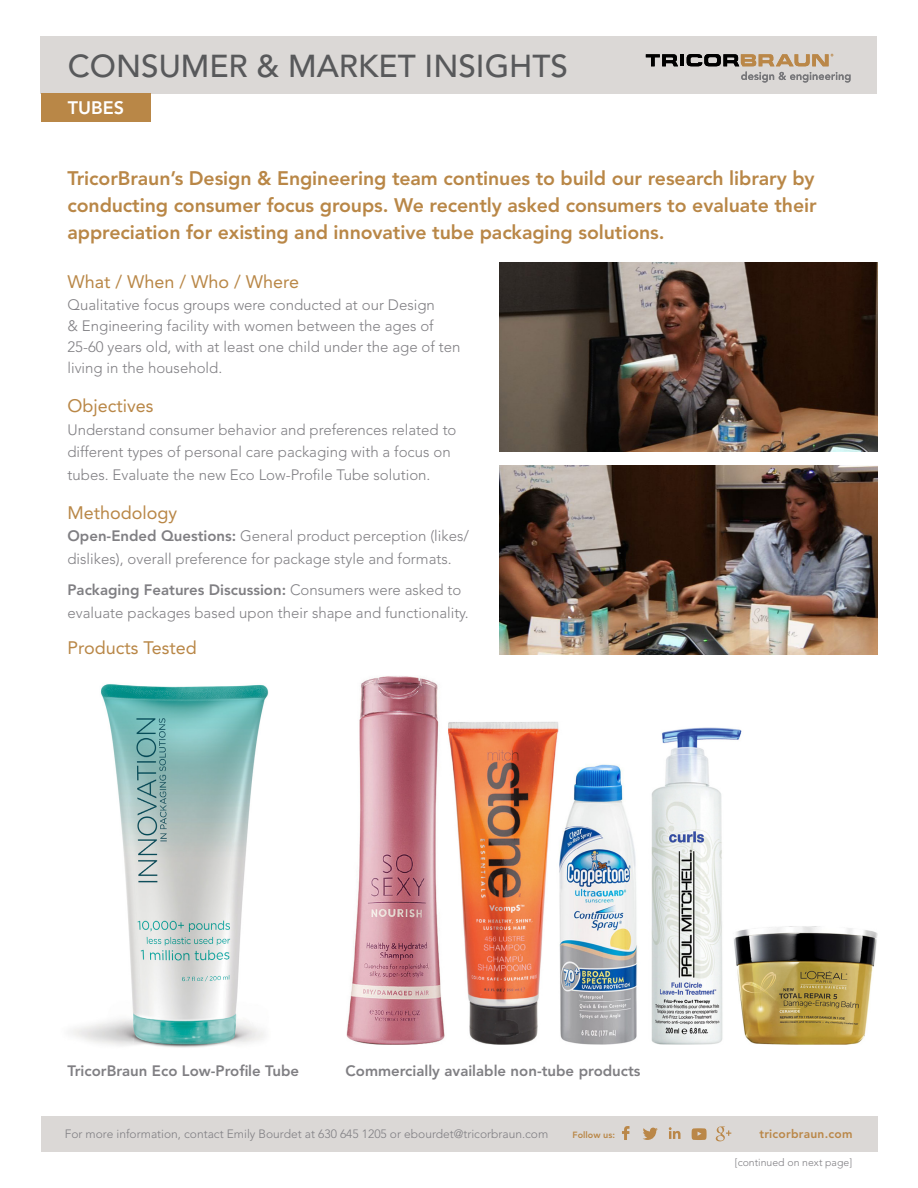
<style>
.page{position:relative;width:918px;height:1188px;background:#fff}
.page>*{position:absolute;margin:0;border:0;box-sizing:border-box;transform-origin:0 0}
.t1{font:500 31.5px "Avenir";color:#58595b}
.t2{font:800 19.5px/27px "Avenir";letter-spacing:-.005em;color:#b98747;text-align:justify}
.t3{font:18px "Avenir";color:#b98747}
.t4{font:800 18px "Avenir";color:#fff}
.t5{font:300 15px/22.5px "Avenir";color:#807f83}
.t6{font:800 15px "Avenir";color:#807f83}
.t7{font:300 12px "Avenir";color:#807f83}
.t8{font:800 12px "Avenir";letter-spacing:.02em;color:#ba8748}
.t9{font:300 10.5px "Avenir";color:#807f83}
.t10{font:800 9px "Avenir";color:#b98747}
.s1{font-weight:800}
</style>
<div class="page">
<div style="left:41px;top:37px;width:836px;height:57px;background:#dbd8d6"></div>
<img style="left:71px;top:684px;width:198px;height:364px">
<img style="left:346px;top:676px;width:532px;height:368px">
<div style="left:41px;top:1116px;width:836px;height:35px;background:#dbd8d6"></div>
<svg style="left:669px;top:1127px;width:12px;height:12px"></svg>
<svg style="left:643px;top:1128px;width:15px;height:12px"></svg>
<svg style="left:716px;top:1126px;width:15px;height:15px"></svg>
<svg style="left:692px;top:1128px;width:15px;height:12px"></svg>
<svg style="left:622px;top:1126px;width:8px;height:14px"></svg>
<div style="left:41px;top:94px;width:109px;height:28px;background:#b98747"></div>
<svg style="left:741px;top:72px;width:109px;height:11px"></svg>
<hr style="left:680px;top:54px;width:4px;height:12px;background:#000">
<svg style="left:687px;top:54px;width:146px;height:12px"></svg>
<svg style="left:646px;top:54px;width:32px;height:12px"></svg>
<img style="left:499px;top:465px;width:378px;height:189px">
<img style="left:500px;top:262px;width:377px;height:189px">
<h1 class="t1" style="left:68px;top:48px;width:502px">CONSUMER &amp; MARKET INSIGHTS</h1>
<p class="t4" style="left:68px;top:97px;width:58px">TUBES</p>
<h2 class="t2" style="left:68px;top:165px;width:751px">TricorBraun’s Design &amp; Engineering team continues to build our research library by conducting consumer focus groups. We recently asked consumers to evaluate their appreciation for existing and innovative tube packaging solutions.</h2>
<p class="t3" style="left:68px;top:271px;width:233px">What / When / Who / Where</p>
<p class="t5" style="left:68px;top:295px;width:395px;line-height:21px">Qualitative focus groups were conducted at our Design<br>&amp; Engineering facility with women between the ages of 25-60 years old, with at least one child under the age of ten living in the household.</p>
<p class="t3" style="left:68px;top:396px;width:88px">Objectives</p>
<p class="t5" style="left:68px;top:419px;width:391px">Understand consumer behavior and preferences related to different types of personal care packaging with a focus on tubes. Evaluate the new Eco Low-Profile Tube solution.</p>
<p class="t3" style="left:68px;top:502px;width:111px">Methodology</p>
<p class="t5" style="left:68px;top:525px;width:403px"><span class="s1">Open-Ended Questions:</span> General product perception (likes/ dislikes), overall preference for package style and formats.</p>
<p class="t5" style="left:68px;top:579px;width:403px"><span class="s1">Packaging Features Discussion:</span> Consumers were asked to evaluate packages based upon their shape and functionality.</p>
<p class="t3" style="left:68px;top:637px;width:131px">Products Tested</p>
<p class="t6" style="left:67px;top:1062px;width:233px">TricorBraun Eco Low-Profile Tube</p>
<p class="t6" style="left:346px;top:1062px;width:297px">Commercially available non-tube products</p>
<p class="t7" style="left:65px;top:1127px;width:485px">For more information, contact Emily Bourdet at 630 645 1205 or ebourdet@tricorbraun.com</p>
<p class="t10" style="left:573px;top:1130px;width:44px">Follow us:</p>
<p class="t8" style="left:759px;top:1127px;width:95px">tricorbraun.com</p>
<p class="t9" style="left:735px;top:1156px;width:119px">[continued on next page]</p>
</div>
